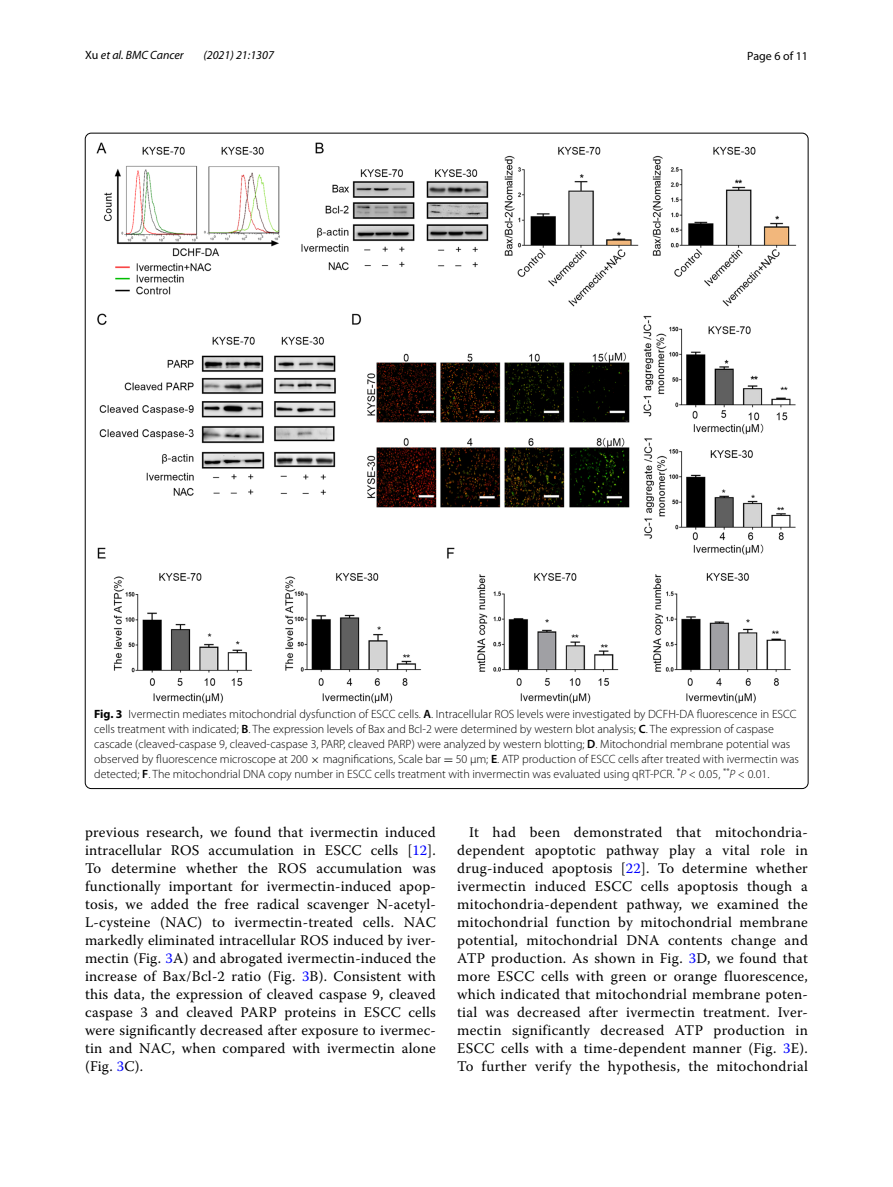
<style>
.page{position:relative;width:893px;height:1187px;background:#fff}
.page>*{position:absolute;margin:0;border:0;box-sizing:border-box;transform-origin:0 0}
.t1{font:14.7px/18px "Warnock Pro";letter-spacing:.015em;color:#000;text-align:justify}
.t2{font:300 12px/15px "Myriad Pro";color:#000}
.t3{font:italic 12px "Myriad Pro";color:#000}
.t4{font:12px "Myriad Pro";color:#000}
.s1{font-style:normal}
.s2{font-weight:700}
.s3{font-weight:600}
.s4{font-family:"MTSY";font-weight:400}
.s5{font-style:italic}
.s6{color:#00f}
</style>
<div class="page">
<img style="left:96px;top:142px;width:701px;height:561px">
<p class="t3" style="left:85px;top:48px;width:100px"><span class="s1">Xu</span> et al. BMC Cancer</p>
<p class="t3" style="left:203px;top:48px;width:72px">(2021) 21:1307</p>
<p class="t4" style="left:747px;top:48px;width:62px">Page 6 of 11</p>
<p class="t2" style="left:94px;top:707px;width:706px"><span class="s2">Fig. 3</span> Ivermectin mediates mitochondrial dysfunction of ESCC cells. <span class="s3">A</span>. Intracellular ROS levels were investigated by DCFH-DA fluorescence in ESCC cells treatment with indicated; <span class="s3">B</span>. The expression levels of Bax and Bcl-2 were determined by western blot analysis; <span class="s3">C</span>. The expression of caspase cascade (cleaved-caspase 9, cleaved-caspase 3, PARP, cleaved PARP) were analyzed by western blotting; <span class="s3">D</span>. Mitochondrial membrane potential was observed by fluorescence microscope at 200 <span class="s4">×</span> magnifications, Scale bar <span class="s4">=</span> 50 μm; <span class="s3">E</span>. ATP production of ESCC cells after treated with ivermectin was detected; <span class="s3">F</span>. The mitochondrial DNA copy number in ESCC cells treatment with invermectin was evaluated using qRT-PCR. <sup>*</sup><span class="s5">P</span> &lt; 0.05, <sup>**</sup><span class="s5">P</span> &lt; 0.01.</p>
<p class="t1" style="left:85px;top:822px;width:352px">previous research, we found that ivermectin induced intracellular ROS accumulation in ESCC cells [<span class="s6">12</span>].<br>To determine whether the ROS accumulation was functionally important for ivermectin-induced apop&shy;tosis, we added the free radical scavenger N-acetyl-L-cysteine (NAC) to ivermectin-treated cells. NAC markedly eliminated intracellular ROS induced by iver&shy;mectin (Fig. <span class="s6">3</span>A) and abrogated ivermectin-induced the increase of Bax/Bcl-2 ratio (Fig. <span class="s6">3</span>B). Consistent with this data, the expression of cleaved caspase 9, cleaved caspase 3 and cleaved PARP proteins in ESCC cells were significantly decreased after exposure to ivermec&shy;tin and NAC, when compared with ivermectin alone (Fig. <span class="s6">3</span>C).</p>
<p class="t1" style="left:457px;top:822px;width:352px;text-indent:12px">It had been demonstrated that mitochondria&shy;dependent apoptotic pathway play a vital role in drug-induced apoptosis [<span class="s6">22</span>]. To determine whether ivermectin induced ESCC cells apoptosis though a mitochondria-dependent pathway, we examined the mitochondrial function by mitochondrial membrane potential, mitochondrial DNA contents change and ATP production. As shown in Fig. <span class="s6">3</span>D, we found that more ESCC cells with green or orange fluorescence, which indicated that mitochondrial membrane poten&shy;tial was decreased after ivermectin treatment. Iver&shy;mectin significantly decreased ATP production in ESCC cells with a time-dependent manner (Fig. <span class="s6">3</span>E).<br>To further verify the hypothesis, the mitochondrial</p>
</div>
